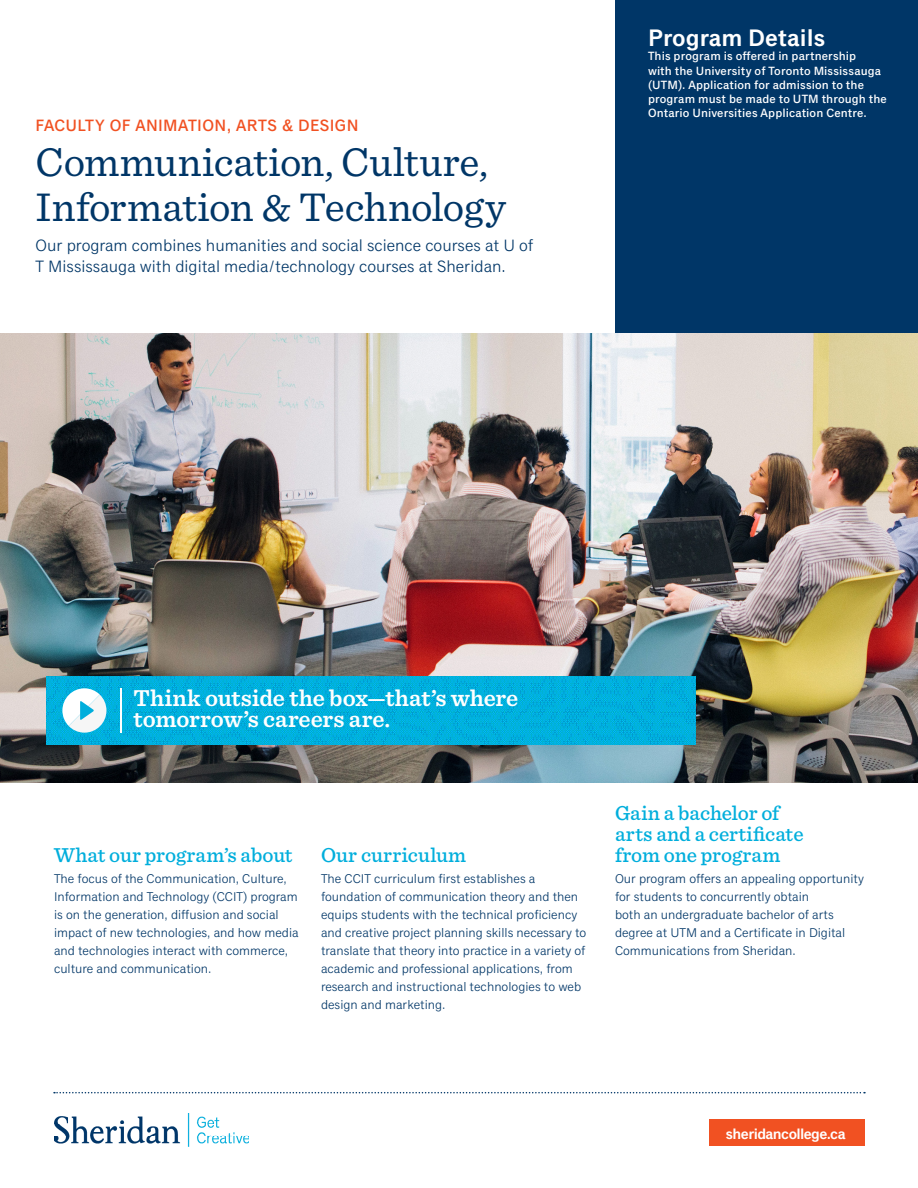
<style>
.page{position:relative;width:918px;height:1188px;background:#fff}
.page>*{position:absolute;margin:0;border:0;box-sizing:border-box;transform-origin:0 0}
.t1{font:42px/45px "Sentinel";letter-spacing:-.01em;color:#003667}
.p_benefit-statement{font:600 24px/21px "Sentinel";letter-spacing:-.005em;color:#fff}
.program_rating_title{font:600 24px "Classic Grotesque Pro";color:#fff}
.t2{font:500 21px/21px "Sentinel";color:#00aedc}
.p_header-intro{font:16.5px/21px "Classic Grotesque Pro";color:#003667}
.h2_faculty{font:500 16.5px "Classic Grotesque Pro";letter-spacing:.025em;color:#f15122}
.t3{font:600 15px "Classic Grotesque Pro";letter-spacing:-.04em;color:#fff}
.t4{font:12.75px/18px "Classic Grotesque Pro";color:#003667}
.program_rating_subti{font:500 12px/14.2px "Classic Grotesque Pro";letter-spacing:.01em;color:#fff}
</style>
<div class="page">
<div style="left:615px;top:0;width:303px;height:365px;background:#003667"></div>
<img style="left:54px;top:1114px;width:195px;height:33px">
<svg style="left:54px;top:1092px;width:811px;height:1px"></svg>
<div style="left:710px;top:1120px;width:155px;height:26px;background:#f15122"></div>
<img style="left:0;top:333px;width:918px;height:450px">
<img style="left:46px;top:676px;width:649px;height:69px">
<hr style="left:120px;top:688px;width:2px;height:45px;background:#fff">
<svg style="left:62px;top:688px;width:44px;height:45px"></svg>
<p class="h2_faculty" style="left:36px;top:116px;width:324px">FACULTY OF ANIMATION, ARTS &amp; DESIGN</p>
<p class="t1" style="left:36px;top:137px;width:472px">Communication, Culture,<br>Information &amp; Technology</p>
<p class="p_header-intro" style="left:36px;top:235px;width:499px">Our program combines humanities and social science courses at U of<br>T Mississauga with digital media/technology courses at Sheridan.</p>
<p class="program_rating_title" style="left:648px;top:24px;width:179px">Program Details</p>
<p class="program_rating_subti" style="left:648px;top:50px;width:240px">This program is offered in partnership<br>with the University of Toronto Mississauga (UTM). Application for admission to the program must be made to UTM through the Ontario Universities Application Centre.</p>
<p class="p_benefit-statement" style="left:134px;top:687px;width:386px">Think outside the box—that’s where tomorrow’s careers are.</p>
<p class="t2" style="left:54px;top:843px;width:240px">What our program’s about</p>
<p class="t4" style="left:54px;top:870px;width:246px">The focus of the Communication, Culture, Information and Technology (CCIT) program is on the generation, diffusion and social impact of new technologies, and how media and technologies interact with commerce, culture and communication.</p>
<p class="t2" style="left:321px;top:843px;width:147px">Our curriculum</p>
<p class="t4" style="left:321px;top:870px;width:267px">The CCIT curriculum first establishes a foundation of communication theory and then equips students with the technical proficiency and creative project planning skills necessary to translate that theory into practice in a variety of academic and professional applications, from research and instructional technologies to web design and marketing.</p>
<p class="t2" style="left:615px;top:801px;width:190px">Gain a bachelor of arts and a certificate from one program</p>
<p class="t4" style="left:615px;top:870px;width:250px">Our program offers an appealing opportunity for students to concurrently obtain<br>both an undergraduate bachelor of arts degree at UTM and a Certificate in Digital Communications from Sheridan.</p>
<p class="t3" style="left:726px;top:1125px;width:121px">sheridancollege.ca</p>
</div>
